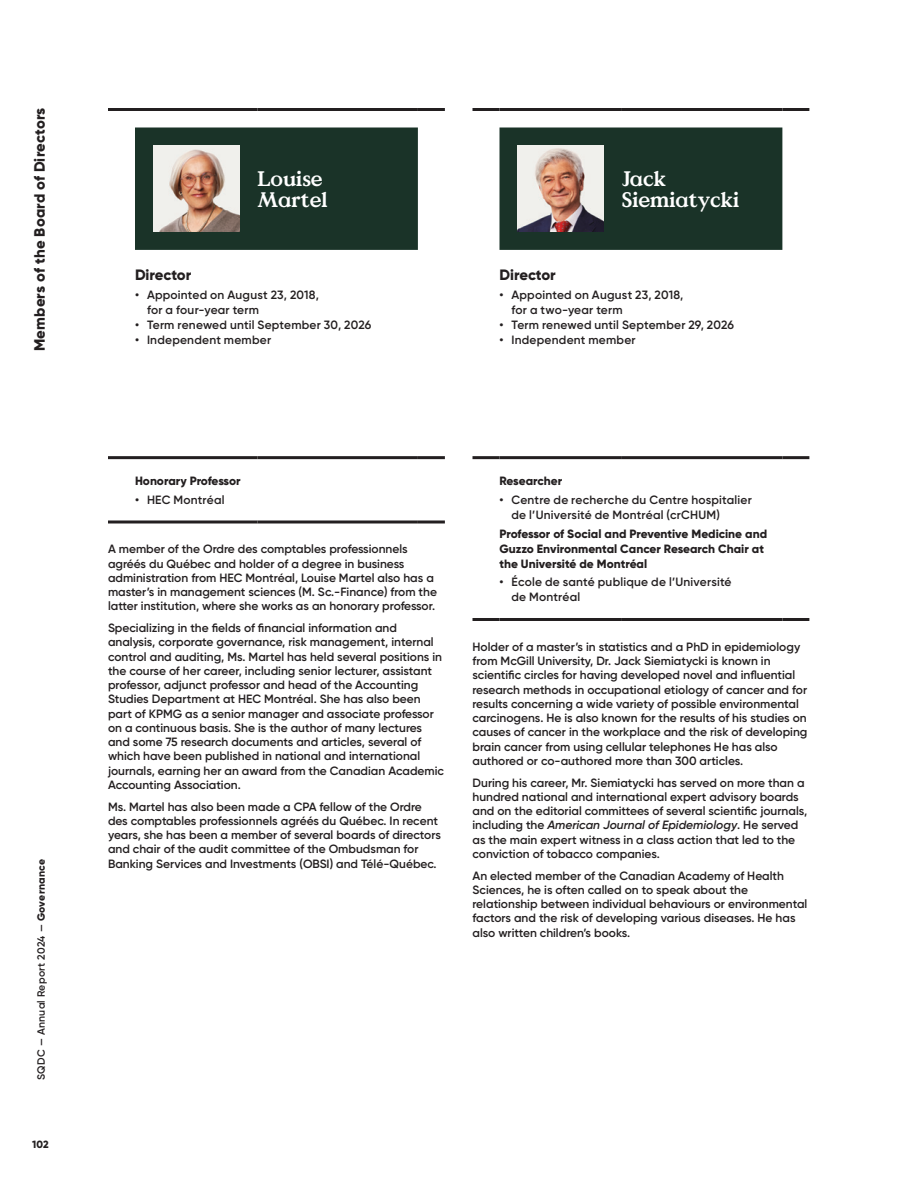
<style>
.page{position:relative;width:918px;height:1188px;background:#fff}
.page>*{position:absolute;margin:0;border:0;box-sizing:border-box;transform-origin:0 0}
.Nom{font:21px/21px "Value Serif";color:#fff}
.T2_-_gouv{font:800 15px "Gilroy";color:#231f20}
.Texte{font:600 12px/14.2px "Gilroy";color:#231f20}
.T2_-_gouv-2{font:800 12px/15px "Gilroy";color:#231f20}
.Texte-2{font:600 12px "Gilroy";letter-spacing:.02em;color:#231f20}
.t1{font:600 10.5px "Gilroy";letter-spacing:.025em;color:#231f20}
.t2{font:800 10.5px "Gilroy";color:#231f20}
.s1{font-weight:800}
.s2{font-style:italic}
</style>
<div class="page">
<div style="left:135px;top:128px;width:283px;height:122px;background:#1a3328"></div>
<hr style="left:108px;top:108px;width:27px;height:3px;background:#231f20">
<hr style="left:135px;top:108px;width:122px;height:3px;background:#231f20">
<hr style="left:257px;top:108px;width:161px;height:3px;background:#231f20">
<hr style="left:418px;top:108px;width:27px;height:3px;background:#231f20">
<hr style="left:108px;top:456px;width:27px;height:3px;background:#231f20">
<hr style="left:135px;top:456px;width:122px;height:3px;background:#231f20">
<hr style="left:257px;top:456px;width:161px;height:3px;background:#231f20">
<hr style="left:418px;top:456px;width:27px;height:3px;background:#231f20">
<hr style="left:108px;top:520px;width:27px;height:3px;background:#231f20">
<hr style="left:135px;top:520px;width:122px;height:3px;background:#231f20">
<hr style="left:257px;top:520px;width:161px;height:3px;background:#231f20">
<hr style="left:418px;top:520px;width:27px;height:3px;background:#231f20">
<img style="left:153px;top:146px;width:86px;height:86px">
<div style="left:500px;top:128px;width:282px;height:122px;background:#1a3328"></div>
<hr style="left:472px;top:108px;width:28px;height:3px;background:#231f20">
<hr style="left:500px;top:108px;width:122px;height:3px;background:#231f20">
<hr style="left:622px;top:108px;width:160px;height:3px;background:#231f20">
<hr style="left:782px;top:108px;width:27px;height:3px;background:#231f20">
<hr style="left:472px;top:456px;width:28px;height:3px;background:#231f20">
<hr style="left:500px;top:456px;width:122px;height:3px;background:#231f20">
<hr style="left:622px;top:456px;width:160px;height:3px;background:#231f20">
<hr style="left:782px;top:456px;width:27px;height:3px;background:#231f20">
<hr style="left:472px;top:618px;width:28px;height:3px;background:#231f20">
<hr style="left:500px;top:618px;width:122px;height:3px;background:#231f20">
<hr style="left:622px;top:618px;width:160px;height:3px;background:#231f20">
<hr style="left:782px;top:618px;width:27px;height:3px;background:#231f20">
<img style="left:518px;top:146px;width:86px;height:86px">
<p class="T2_-_gouv" style="left:30px;top:351px;width:245px;rotate:-90deg">Members of the Board of Directors</p>
<p class="t1" style="left:35px;top:1080px;width:223px;rotate:-90deg">SQDC — Annual Report 2024 — <span class="s1">Governance</span></p>
<p class="t2" style="left:32px;top:1137px;width:18px">102</p>
<p class="Nom" style="left:257px;top:167px;width:72px">Louise<br>Martel</p>
<p class="T2_-_gouv" style="left:135px;top:265px;width:58px">Director</p>
<p class="Texte" style="left:147px;top:287px;width:173px;line-height:15px;text-indent:-12px">• Appointed on August 23, 2018, for a four-year term</p>
<p class="Texte" style="left:135px;top:317px;width:238px">• Term renewed until September 30, 2026</p>
<p class="Texte-2" style="left:135px;top:332px;width:138px">• Independent member</p>
<p class="Nom" style="left:622px;top:167px;width:119px">Jack<br>Siemiatycki</p>
<p class="T2_-_gouv" style="left:500px;top:265px;width:58px">Director</p>
<p class="Texte" style="left:512px;top:287px;width:173px;line-height:15px;text-indent:-12px">• Appointed on August 23, 2018, for a two-year term</p>
<p class="Texte" style="left:500px;top:317px;width:236px">• Term renewed until September 29, 2026</p>
<p class="Texte-2" style="left:500px;top:332px;width:138px">• Independent member</p>
<p class="T2_-_gouv-2" style="left:135px;top:473px;width:107px">Honorary Professor</p>
<p class="Texte" style="left:135px;top:493px;width:91px">• HEC Montréal</p>
<p class="Texte" style="left:108px;top:542px;width:331px">A member of the Ordre des comptables professionnels agréés du Québec and holder of a degree in business administration from HEC Montréal, Louise Martel also has a master’s in management sciences (M. Sc.-Finance) from the latter institution, where she works as an honorary professor.</p>
<p class="Texte" style="left:108px;top:621px;width:338px">Specializing in the fields of financial information and analysis, corporate governance, risk management, internal control and auditing, Ms. Martel has held several positions in the course of her career, including senior lecturer, assistant professor, adjunct professor and head of the Accounting Studies Department at HEC Montréal. She has also been part of KPMG as a senior manager and associate professor on a continuous basis. She is the author of many lectures and some 75 research documents and articles, several of which have been published in national and international journals, earning her an award from the Canadian Academic Accounting Association.</p>
<p class="Texte" style="left:108px;top:799px;width:334px">Ms. Martel has also been made a CPA fellow of the Ordre des comptables professionnels agréés du Québec. In recent years, she has been a member of several boards of directors and chair of the audit committee of the Ombudsman for Banking Services and Investments (OBSI) and Télé-Québec.</p>
<p class="T2_-_gouv-2" style="left:500px;top:473px;width:64px">Researcher</p>
<p class="Texte" style="left:512px;top:492px;width:242px;line-height:15px;text-indent:-12px">• Centre de recherche du Centre hospitalier de l’Université de Montréal (crCHUM)</p>
<p class="T2_-_gouv-2" style="left:500px;top:526px;width:269px">Professor of Social and Preventive Medicine and<br>Guzzo Environmental Cancer Research Chair at the Université de Montréal</p>
<p class="Texte" style="left:512px;top:575px;width:222px;line-height:15px;text-indent:-12px">• École de santé publique de l’Université de Montréal</p>
<p class="Texte" style="left:472px;top:640px;width:337px">Holder of a master’s in statistics and a PhD in epidemiology from McGill University, Dr. Jack Siemiatycki is known in scientific circles for having developed novel and influential research methods in occupational etiology of cancer and for results concerning a wide variety of possible environmental carcinogens. He is also known for the results of his studies on causes of cancer in the workplace and the risk of developing brain cancer from using cellular telephones He has also authored or co-authored more than 300 articles.</p>
<p class="Texte" style="left:472px;top:775px;width:336px">During his career, Mr. Siemiatycki has served on more than a hundred national and international expert advisory boards and on the editorial committees of several scientific journals, including the <span class="s2">American Journal of Epidemiology</span>. He served as the main expert witness in a class action that led to the conviction of tobacco companies.</p>
<p class="Texte" style="left:472px;top:868px;width:336px">An elected member of the Canadian Academy of Health Sciences, he is often called on to speak about the relationship between individual behaviours or environmental factors and the risk of developing various diseases. He has also written children’s books.</p>
</div>
